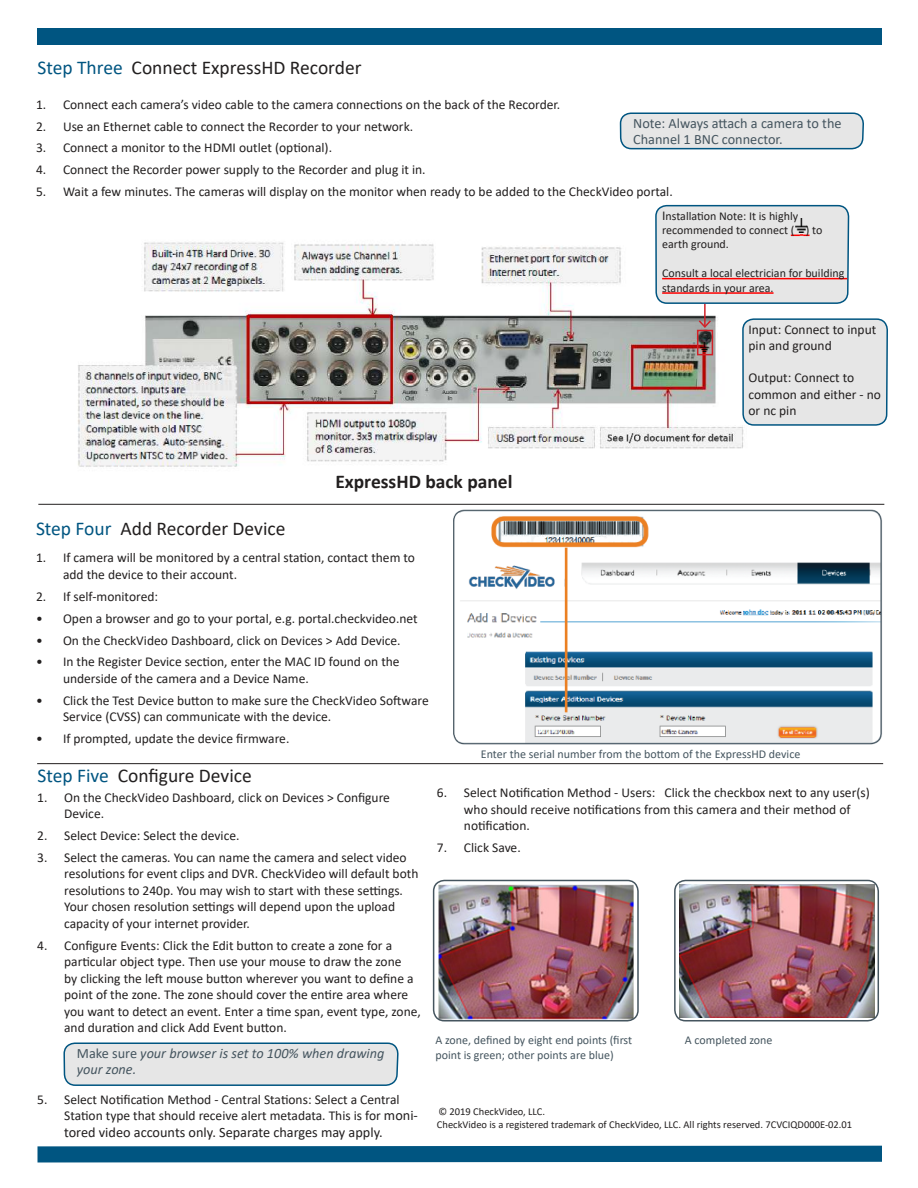
<style>
.page{position:relative;width:918px;height:1188px;background:#fff}
.page>*{position:absolute;margin:0;border:0;box-sizing:border-box;transform-origin:0 0}
.t1{font:19.5px "Calibri";color:#221f1f}
.t2{font:700 19.5px "Calibri";color:#221f1f}
.t3{font:italic 14.25px/16.5px "Calibri";color:#45555f}
.t4{font:14.25px/16.5px "Calibri";color:#45555f}
.t5{font:14.25px "Calibri";color:#221f1f}
.t6{font:13.5px/16.5px "Calibri";color:#221f1f}
.t7{font:12px/14.4px "Calibri";color:#45555f}
.t8{font:12px/14.4px "Calibri";color:#221f1f}
.t9{font:10.5px/13.5px "Calibri";color:#221f1f}
.s1{color:#005581}
.s2{font-size:13.5px}
.s3{font-style:normal}
.s4{font-size:14.25px}
</style>
<div class="page">
<hr style="left:37px;top:763px;width:846px;height:1px;background:#221f1f">
<img style="left:438px;top:885px;width:196px;height:133px">
<div style="left:433px;top:880px;width:206px;height:141px;border:2px solid #45555f;border-radius:11px"></div>
<img style="left:680px;top:884px;width:61px;height:133px">
<div style="left:674px;top:880px;width:205px;height:141px;border:2px solid #45555f;border-radius:11px"></div>
<div style="left:38px;top:28px;width:844px;height:17px;background:#005581"></div>
<svg style="left:38px;top:1146px;width:703px;height:17px;background:#0e5e88"></svg>
<hr style="left:38px;top:504px;width:846px;height:1px;background:#221f1f">
<svg style="left:63px;top:1042px;width:336px;height:121px"></svg>
<img style="left:78px;top:242px;width:663px;height:225px">
<img style="left:454px;top:509px;width:287px;height:235px">
<svg style="left:620px;top:112px;width:121px;height:294px"></svg>
<svg style="left:741px;top:112px;width:147px;height:1050px"></svg>
<svg style="left:654px;top:112px;width:196px;height:193px"></svg>
<div style="left:656px;top:206px;width:193px;height:97px;background:#e6e6e6"></div>
<hr style="left:662px;top:278px;width:185px;height:1px;background:#f00">
<hr style="left:662px;top:292px;width:112px;height:2px;background:#f00">
<hr style="left:704px;top:304px;width:2px;height:23px;background:#d12229">
<svg style="left:697px;top:319px;width:16px;height:10px"></svg>
<img style="left:795px;top:219px;width:13px;height:14px">
<svg style="left:700px;top:343px;width:8px;height:9px"></svg>
<div style="left:697px;top:330px;width:16px;height:25px;border:2px solid #d12229"></div>
<h1 class="t1" style="left:38px;top:54px;width:326px"><span class="s1">Step Three</span> Connect ExpressHD Recorder</h1>
<p class="t6" style="left:36px;top:96px;width:526px">1. Connect each camera’s video cable to the camera connections on the back of the Recorder.</p>
<p class="t6" style="left:36px;top:118px;width:379px">2. Use an Ethernet cable to connect the Recorder to your network.</p>
<p class="t6" style="left:36px;top:140px;width:298px">3. Connect a monitor to the HDMI outlet (optional).</p>
<p class="t6" style="left:36px;top:161px;width:391px">4. Connect the Recorder power supply to the Recorder and plug it in.</p>
<p class="t6" style="left:36px;top:183px;width:638px">5. Wait a few minutes. The cameras will display on the monitor when ready to be added to the CheckVideo portal.</p>
<p class="t4" style="left:633px;top:114px;width:210px">Note: Always attach a camera to the<br>Channel 1 BNC connector.</p>
<p class="t8" style="left:662px;top:208px;width:162px"><span class="s2">I</span>nstallation Note: It is highly recommended to connect ( ) to earth ground.</p>
<p class="t8" style="left:662px;top:266px;width:184px">Consult a local electrician for building standards in your area.</p>
<h1 class="t1" style="left:36px;top:515px;width:251px"><span class="s1">Step Four</span> Add Recorder Device</h1>
<h1 class="t2" style="left:335px;top:468px;width:179px">ExpressHD back panel</h1>
<p class="t6" style="left:63px;top:549px;width:354px;text-indent:-27px">1. If camera will be monitored by a central station, contact them to add the device to their account.</p>
<p class="t6" style="left:36px;top:588px;width:124px">2. If self-monitored:</p>
<p class="t6" style="left:36px;top:610px;width:383px">• Open a browser and go to your portal, e.g. portal.checkvideo.net</p>
<p class="t6" style="left:36px;top:632px;width:366px">• On the CheckVideo Dashboard, click on Devices &gt; Add Device.</p>
<p class="t6" style="left:63px;top:654px;width:338px;text-indent:-27px">• In the Register Device section, enter the MAC ID found on the underside of the camera and a Device Name.</p>
<p class="t6" style="left:63px;top:692px;width:367px;text-indent:-27px">• Click the Test Device button to make sure the CheckVideo Software<br>Service (CVSS) can communicate with the device.</p>
<p class="t6" style="left:36px;top:730px;width:255px">• If prompted, update the device firmware.</p>
<p class="t6" style="left:748px;top:321px;width:129px">Input: Connect to input pin and ground</p>
<p class="t6" style="left:748px;top:370px;width:134px">Output: Connect to common and either - no or nc pin</p>
<h1 class="t1" style="left:38px;top:762px;width:216px"><span class="s1">Step Five</span> Configure Device</h1>
<p class="t6" style="left:64px;top:789px;width:327px;text-indent:-27px">1. On the CheckVideo Dashboard, click on Devices &gt; Configure<br>Device.</p>
<p class="t6" style="left:37px;top:827px;width:204px">2. Select Device: Select the device.</p>
<p class="t6" style="left:64px;top:849px;width:356px;text-indent:-27px">3. Select the cameras. You can name the camera and select video resolutions for event clips and DVR. CheckVideo will default both resolutions to 240p. You may wish to start with these settings.<br>Your chosen resolution settings will depend upon the upload capacity of your internet provider.</p>
<p class="t6" style="left:64px;top:937px;width:358px;text-indent:-27px">4. Configure Events: Click the Edit button to create a zone for a particular object type. Then use your mouse to draw the zone<br>by clicking the left mouse button wherever you want to define a point of the zone. The zone should cover the entire area where you want to detect an event. Enter a time span, event type, zone, and duration and click Add Event button.</p>
<p class="t3" style="left:77px;top:1046px;width:309px"><span class="s3">Make sure</span> your browser is set to 100% when drawing your zone.</p>
<p class="t6" style="left:64px;top:1091px;width:355px;text-indent:-27px">5. Select Notification Method - Central Stations: Select a Central<br>Station type that should receive alert metadata. This is for <span class="s4">moni-</span></p>
<p class="t5" style="left:64px;top:1122px;width:320px">tored video accounts only. Separate charges may apply.</p>
<p class="t7" style="left:481px;top:747px;width:321px">Enter the serial number from the bottom of the ExpressHD device</p>
<p class="t6" style="left:464px;top:784px;width:407px;text-indent:-27px">6. Select Notification Method - Users: Click the checkbox next to any user(s) who should receive notifications from this camera and their method of notification.</p>
<p class="t6" style="left:437px;top:839px;width:85px">7. Click Save.</p>
<p class="t7" style="left:435px;top:1033px;width:198px">A zone, defined by eight end points (first point is green; other points are blue)</p>
<p class="t7" style="left:685px;top:1033px;width:89px">A completed zone</p>
<p class="t9" style="left:437px;top:1104px;width:417px">© 2019 CheckVideo, LLC.<br>CheckVideo is a registered trademark of CheckVideo, LLC. All rights reserved. 7CVCIQD000E-02.01</p>
</div>
